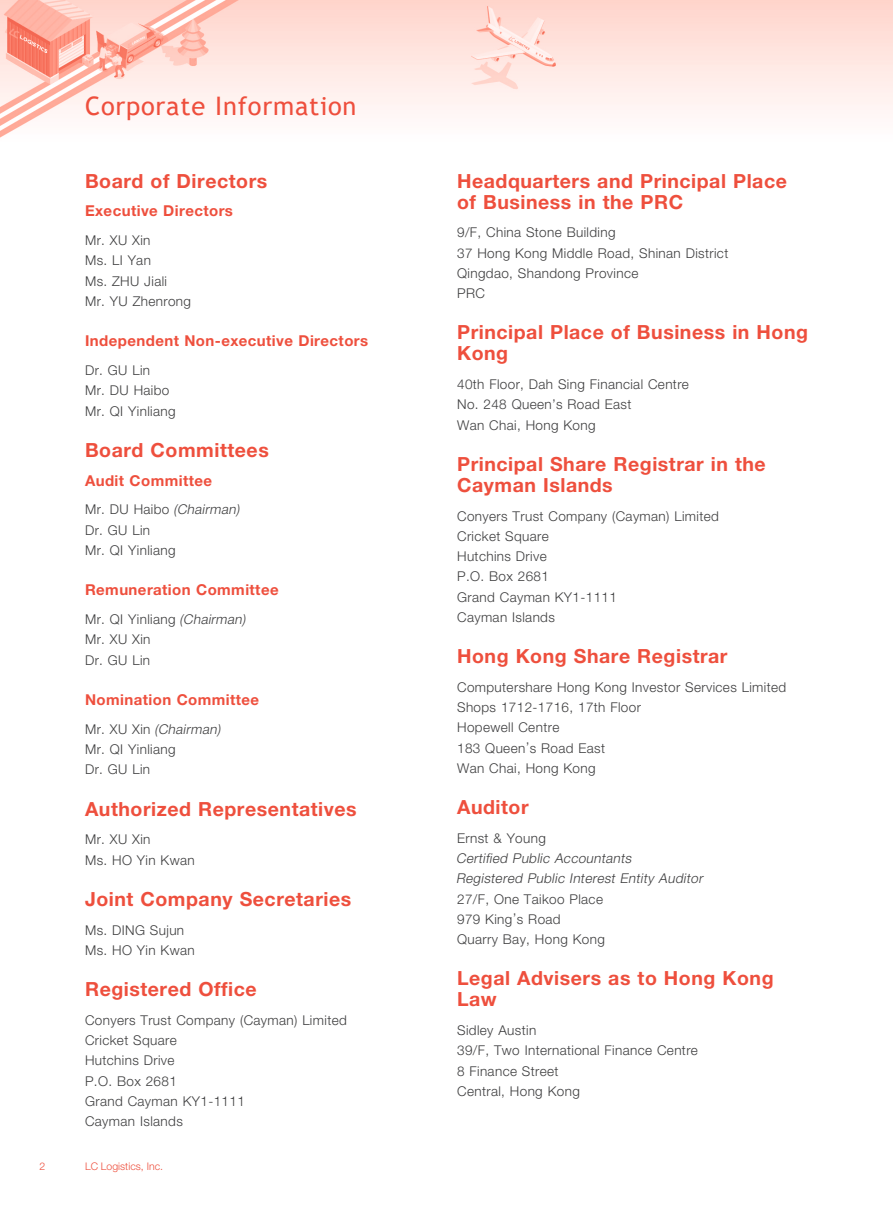
<style>
.page{position:relative;width:893px;height:1212px;background:#fff}
.page>*{position:absolute;margin:0;border:0;box-sizing:border-box;transform-origin:0 0}
.t1{font:25.5px "Trebuchet MS";letter-spacing:.03em;color:#ee4f3d}
.t2{font:700 19.5px/21px "Helvetica Neue LT Std";letter-spacing:.03em;color:#ee4f3d}
.t3{font:700 15px "Helvetica Neue LT Std";letter-spacing:.03em;color:#ee4f3d}
.t4{font:300 13.5px/20.2px "Helvetica Neue LT Std";letter-spacing:.03em;color:#3e3e3f}
.t5{font:italic 300 13.5px/20.2px "Helvetica Neue LT Std";color:#3e3e3f}
.t6{font:300 10.5px "Helvetica Neue LT Std";color:#ee4f3d}
.s1{font-style:italic}
</style>
<div class="page">
<img style="left:0;top:0;width:893px;height:138px">
<h1 class="t1" style="left:85px;top:90px;width:273px">Corporate Information</h1>
<h2 class="t2" style="left:85px;top:170px;width:184px">Board of Directors</h2>
<p class="t3" style="left:85px;top:202px;width:149px">Executive Directors</p>
<p class="t4" style="left:85px;top:230px;width:108px">Mr. XU Xin<br>Ms. LI Yan<br>Ms. ZHU Jiali<br>Mr. YU Zhenrong</p>
<p class="t3" style="left:85px;top:332px;width:285px">Independent Non-executive Directors</p>
<p class="t4" style="left:85px;top:360px;width:92px">Dr. GU Lin<br>Mr. DU Haibo<br>Mr. QI Yinliang</p>
<h2 class="t2" style="left:85px;top:439px;width:185px">Board Committees</h2>
<p class="t3" style="left:85px;top:471px;width:129px">Audit Committee</p>
<p class="t4" style="left:85px;top:499px;width:156px">M r . D U H a i b o <span class="s1">(Chairman)<br></span>Dr. GU Lin<br>Mr. QI Yinliang</p>
<p class="t3" style="left:85px;top:581px;width:195px">Remuneration Committee</p>
<p class="t4" style="left:85px;top:609px;width:162px">Mr. QI Yinliang <span class="s1">(Chairman)<br></span>Mr. XU Xin<br>Dr. GU Lin</p>
<p class="t3" style="left:85px;top:690px;width:176px">Nomination Committee</p>
<p class="t4" style="left:85px;top:719px;width:137px">M r . X U X i n <span class="s1">(Chairman)<br></span>Mr. QI Yinliang<br>Dr. GU Lin</p>
<h2 class="t2" style="left:85px;top:798px;width:273px">Authorized Representatives</h2>
<p class="t4" style="left:85px;top:829px;width:111px">Mr. XU Xin<br>Ms. HO Yin Kwan</p>
<h2 class="t2" style="left:85px;top:888px;width:268px">Joint Company Secretaries</h2>
<p class="t4" style="left:85px;top:919px;width:111px">Ms. DING Sujun<br>Ms. HO Yin Kwan</p>
<h2 class="t2" style="left:85px;top:978px;width:173px">Registered Office</h2>
<p class="t4" style="left:85px;top:1010px;width:263px">Conyers Trust Company (Cayman) Limited<br>Cricket Square<br>Hutchins Drive<br>P.O. Box 2681<br>Grand Cayman KY1-1111<br>Cayman Islands</p>
<p class="t6" style="left:40px;top:1159px;width:7px">2</p>
<p class="t6" style="left:85px;top:1159px;width:79px">LC Logistics, Inc.</p>
<h2 class="t2" style="left:457px;top:170px;width:331px">Headquarters and Principal Place of Business in the PRC</h2>
<p class="t4" style="left:457px;top:222px;width:273px">9/F, China Stone Building<br>37 Hong Kong Middle Road, Shinan District<br>Qingdao, Shandong Province<br>PRC</p>
<h2 class="t2" style="left:457px;top:321px;width:352px">Principal Place of Business in Hong<br>Kong</h2>
<p class="t4" style="left:457px;top:374px;width:233px">40th Floor, Dah Sing Financial Centre<br>No. 248 Queen’s Road East<br>Wan Chai, Hong Kong</p>
<h2 class="t2" style="left:457px;top:453px;width:310px">Principal Share Registrar in the<br>Cayman Islands</h2>
<p class="t4" style="left:457px;top:505px;width:263px">Conyers Trust Company (Cayman) Limited<br>Cricket Square<br>Hutchins Drive<br>P.O. Box 2681<br>Grand Cayman KY1-1111<br>Cayman Islands</p>
<h2 class="t2" style="left:457px;top:645px;width:272px">Hong Kong Share Registrar</h2>
<p class="t4" style="left:457px;top:677px;width:331px">Computershare Hong Kong Investor Services Limited<br>Shops 1712-1716, 17th Floor<br>Hopewell Centre<br>183 Queen’s Road East<br>Wan Chai, Hong Kong</p>
<h2 class="t2" style="left:457px;top:796px;width:73px">Auditor</h2>
<p class="t4" style="left:457px;top:828px;width:90px">Ernst &amp; Young</p>
<p class="t5" style="left:456px;top:848px;width:251px">Certified Public Accountants<br>Registered Public Interest Entity Auditor</p>
<p class="t4" style="left:457px;top:888px;width:149px">27/F, One Taikoo Place<br>979 King’s Road<br>Quarry Bay, Hong Kong</p>
<h2 class="t2" style="left:457px;top:967px;width:318px">Legal Advisers as to Hong Kong<br>Law</h2>
<p class="t4" style="left:457px;top:1020px;width:242px">Sidley Austin<br>39/F, Two International Finance Centre<br>8 Finance Street<br>Central, Hong Kong</p>
</div>
